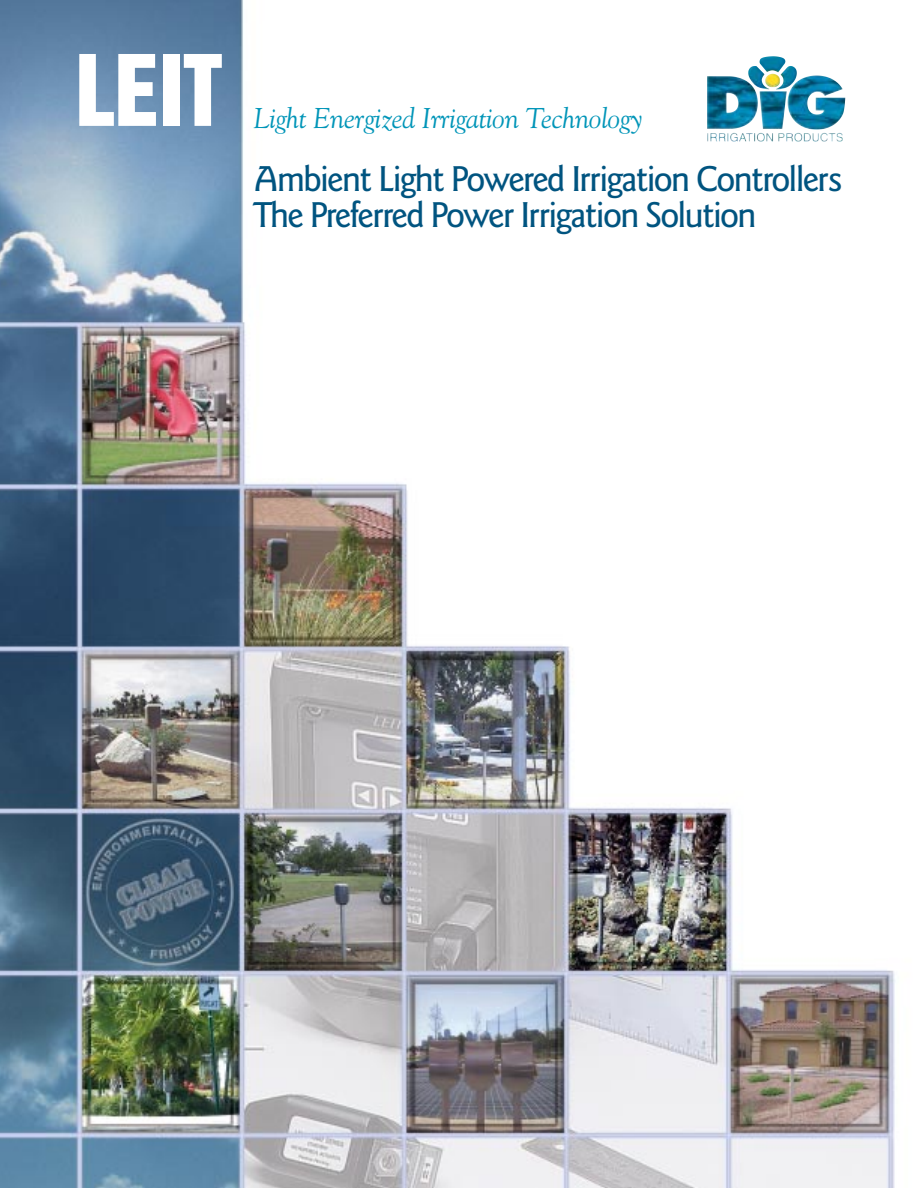
<style>
.page{position:relative;width:918px;height:1188px;background:#fff}
.page>*{position:absolute;margin:0;border:0;box-sizing:border-box;transform-origin:0 0}
.t1{font:90px "Helvetica Inserat";color:#fff}
.t2{font:500 36px/36px "Goudy Sans IT Cby BT";letter-spacing:-.055em;color:#005480}
.t3{font:italic 28.5px "Goudy";letter-spacing:-.01em;color:#0095b8}
</style>
<div class="page">
<img style="left:0;top:0;width:895px;height:1188px">
<img style="left:707px;top:133px;width:86px;height:9px">
<h1 class="t1" style="left:76px;top:54px;width:149px">LEIT</h1>
<p class="t3" style="left:254px;top:107px;width:391px">Light Energized Irrigation Technology</p>
<p class="t2" style="left:254px;top:165px;width:590px">Ambient Light Powered Irrigation Controllers<br>The Preferred Power Irrigation Solution</p>
</div>
